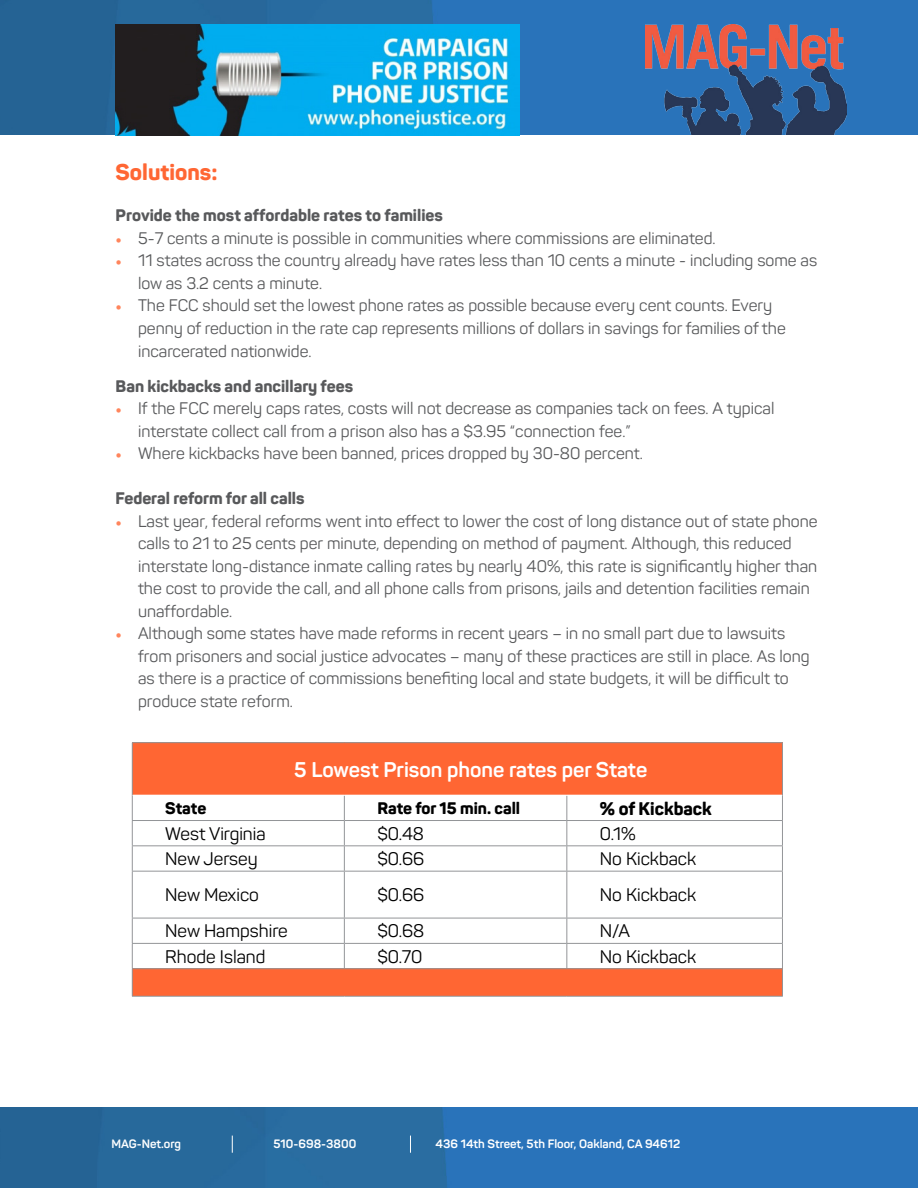
<style>
.page{position:relative;width:918px;height:1188px;background:#fff}
.page>*{position:absolute;margin:0;border:0;box-sizing:border-box;transform-origin:0 0}
.t1{font:800 22.5px "Panton";color:#f63}
.t2{font:700 21px "Panton";color:#fff}
.t3{font:18px "Panton";color:#000}
.t4{font:800 18px "Panton";color:#000}
.t5{font:16.5px/22.5px "Panton";color:#58595b}
.t6{font:800 16.5px "Panton";color:#58595b}
.t7{font:800 16.5px "Panton";color:#000}
.t8{font:700 12px "Panton";color:#fff}
.s1{font-family:"Minion Pro";color:#ff855c}
</style>
<div class="page">
<img style="left:0;top:0;width:918px;height:135px">
<div style="left:1px;top:30px;width:94px;height:89px;background:#256394"></div>
<img style="left:646px;top:25px;width:201px;height:110px">
<img style="left:0;top:1107px;width:918px;height:81px">
<div style="left:1px;top:1120px;width:96px;height:68px;background:#256394"></div>
<svg style="left:232px;top:1136px;width:1px;height:17px"></svg>
<svg style="left:410px;top:1136px;width:1px;height:17px"></svg>
<div style="left:132px;top:743px;width:650px;height:52px;background:#f63"></div>
<svg style="left:133px;top:796px;width:649px;height:172px"></svg>
<div style="left:132px;top:969px;width:650px;height:27px;background:#f63"></div>
<svg style="left:566px;top:796px;width:1px;height:75px"></svg>
<svg style="left:782px;top:795px;width:1px;height:76px"></svg>
<hr style="left:344px;top:872px;width:1px;height:46px;background:#939598">
<hr style="left:566px;top:872px;width:1px;height:46px;background:#939598">
<hr style="left:782px;top:872px;width:1px;height:46px;background:#939598">
<svg style="left:344px;top:919px;width:1px;height:49px"></svg>
<svg style="left:566px;top:919px;width:1px;height:49px"></svg>
<hr style="left:344px;top:820px;width:223px;height:1px;background:#939598">
<hr style="left:567px;top:820px;width:216px;height:1px;background:#939598">
<hr style="left:132px;top:845px;width:212px;height:1px;background:#939598">
<hr style="left:344px;top:845px;width:223px;height:1px;background:#939598">
<hr style="left:567px;top:845px;width:216px;height:1px;background:#939598">
<hr style="left:132px;top:871px;width:212px;height:1px;background:#939598">
<hr style="left:132px;top:872px;width:1px;height:46px;background:#939598">
<hr style="left:344px;top:871px;width:223px;height:1px;background:#939598">
<hr style="left:567px;top:871px;width:216px;height:1px;background:#939598">
<hr style="left:132px;top:918px;width:212px;height:1px;background:#939598">
<hr style="left:344px;top:918px;width:223px;height:1px;background:#939598">
<hr style="left:567px;top:918px;width:216px;height:1px;background:#939598">
<hr style="left:132px;top:943px;width:212px;height:1px;background:#939598">
<hr style="left:344px;top:943px;width:223px;height:1px;background:#939598">
<hr style="left:567px;top:943px;width:216px;height:1px;background:#939598">
<svg style="left:132px;top:795px;width:1px;height:76px"></svg>
<svg style="left:344px;top:796px;width:1px;height:75px"></svg>
<hr style="left:132px;top:820px;width:212px;height:1px;background:#939598">
<hr style="left:132px;top:742px;width:212px;height:1px;background:#939598">
<hr style="left:132px;top:743px;width:1px;height:52px;background:#939598">
<hr style="left:344px;top:742px;width:223px;height:1px;background:#939598">
<hr style="left:567px;top:742px;width:216px;height:1px;background:#939598">
<hr style="left:782px;top:743px;width:1px;height:52px;background:#939598">
<hr style="left:132px;top:968px;width:212px;height:1px;background:#939598">
<svg style="left:132px;top:918px;width:1px;height:78px"></svg>
<hr style="left:344px;top:968px;width:223px;height:1px;background:#939598">
<hr style="left:567px;top:968px;width:216px;height:1px;background:#939598">
<svg style="left:782px;top:918px;width:1px;height:78px"></svg>
<hr style="left:132px;top:996px;width:212px;height:1px;background:#939598">
<hr style="left:344px;top:996px;width:223px;height:1px;background:#939598">
<hr style="left:567px;top:996px;width:216px;height:1px;background:#939598">
<img style="left:116px;top:25px;width:403px;height:110px">
<h1 class="t1" style="left:116px;top:158px;width:103px">Solutions:</h1>
<p class="t6" style="left:116px;top:205px;width:329px">Provide the most affordable rates to families</p>
<p class="t5" style="left:116px;top:227px;width:602px"><span class="s1">•</span> 5-7 cents a minute is possible in communities where commissions are eliminated.</p>
<p class="t5" style="left:138px;top:249px;width:681px;text-indent:-23px"><span class="s1">•</span> 11 states across the country already have rates less than 10 cents a minute - including some as low as 3.2 cents a minute.</p>
<p class="t5" style="left:138px;top:294px;width:649px;text-indent:-23px"><span class="s1">•</span> The FCC should set the lowest phone rates as possible because every cent counts. Every penny of reduction in the rate cap represents millions of dollars in savings for families of the incarcerated nationwide.</p>
<p class="t6" style="left:116px;top:376px;width:239px">Ban kickbacks and ancillary fees</p>
<p class="t5" style="left:138px;top:397px;width:638px;text-indent:-23px"><span class="s1">•</span> If the FCC merely caps rates, costs will not decrease as companies tack on fees. A typical interstate collect call from a prison also has a $3.95 “connection fee.”</p>
<p class="t5" style="left:116px;top:442px;width:529px"><span class="s1">•</span> Where kickbacks have been banned, prices dropped by 30-80 percent.</p>
<p class="t6" style="left:116px;top:488px;width:191px">Federal reform for all calls</p>
<p class="t5" style="left:138px;top:510px;width:681px;text-indent:-23px"><span class="s1">•</span> Last year, federal reforms went into effect to lower the cost of long distance out of state phone calls to 21 to 25 cents per minute, depending on method of payment. Although, this reduced interstate long-distance inmate calling rates by nearly 40%, this rate is significantly higher than the cost to provide the call, and all phone calls from prisons, jails and detention facilities remain unaffordable.</p>
<p class="t5" style="left:138px;top:622px;width:673px;text-indent:-23px"><span class="s1">•</span> Although some states have made reforms in recent years – in no small part due to lawsuits from prisoners and social justice advocates – many of these practices are still in place. As long as there is a practice of commissions benefiting local and state budgets, it will be difficult to produce state reform.</p>
<p class="t2" style="left:294px;top:756px;width:355px">5 Lowest Prison phone rates per State</p>
<p class="t7" style="left:165px;top:798px;width:43px">State</p>
<p class="t7" style="left:377px;top:798px;width:144px">Rate for 15 min. call</p>
<p class="t4" style="left:600px;top:797px;width:114px">% of Kickback</p>
<p class="t3" style="left:165px;top:822px;width:102px">West Virginia</p>
<p class="t3" style="left:377px;top:822px;width:48px">$0.48</p>
<p class="t3" style="left:600px;top:822px;width:37px">0.1%</p>
<p class="t3" style="left:165px;top:848px;width:94px">New Jersey</p>
<p class="t3" style="left:377px;top:848px;width:49px">$0.66</p>
<p class="t3" style="left:600px;top:848px;width:98px">No Kickback</p>
<p class="t3" style="left:165px;top:884px;width:95px">New Mexico</p>
<p class="t3" style="left:377px;top:884px;width:49px">$0.66</p>
<p class="t3" style="left:600px;top:884px;width:98px">No Kickback</p>
<p class="t3" style="left:165px;top:920px;width:124px">New Hampshire</p>
<p class="t3" style="left:377px;top:920px;width:48px">$0.68</p>
<p class="t3" style="left:600px;top:920px;width:32px">N/A</p>
<p class="t3" style="left:165px;top:945px;width:102px">Rhode Island</p>
<p class="t3" style="left:377px;top:945px;width:46px">$0.70</p>
<p class="t3" style="left:600px;top:945px;width:98px">No Kickback</p>
<p class="t8" style="left:112px;top:1136px;width:71px">MAG-Net.org</p>
<p class="t8" style="left:274px;top:1136px;width:84px">510-698-3800</p>
<p class="t8" style="left:436px;top:1136px;width:246px">436 14th Street, 5th Floor, Oakland, CA 94612</p>
</div>
